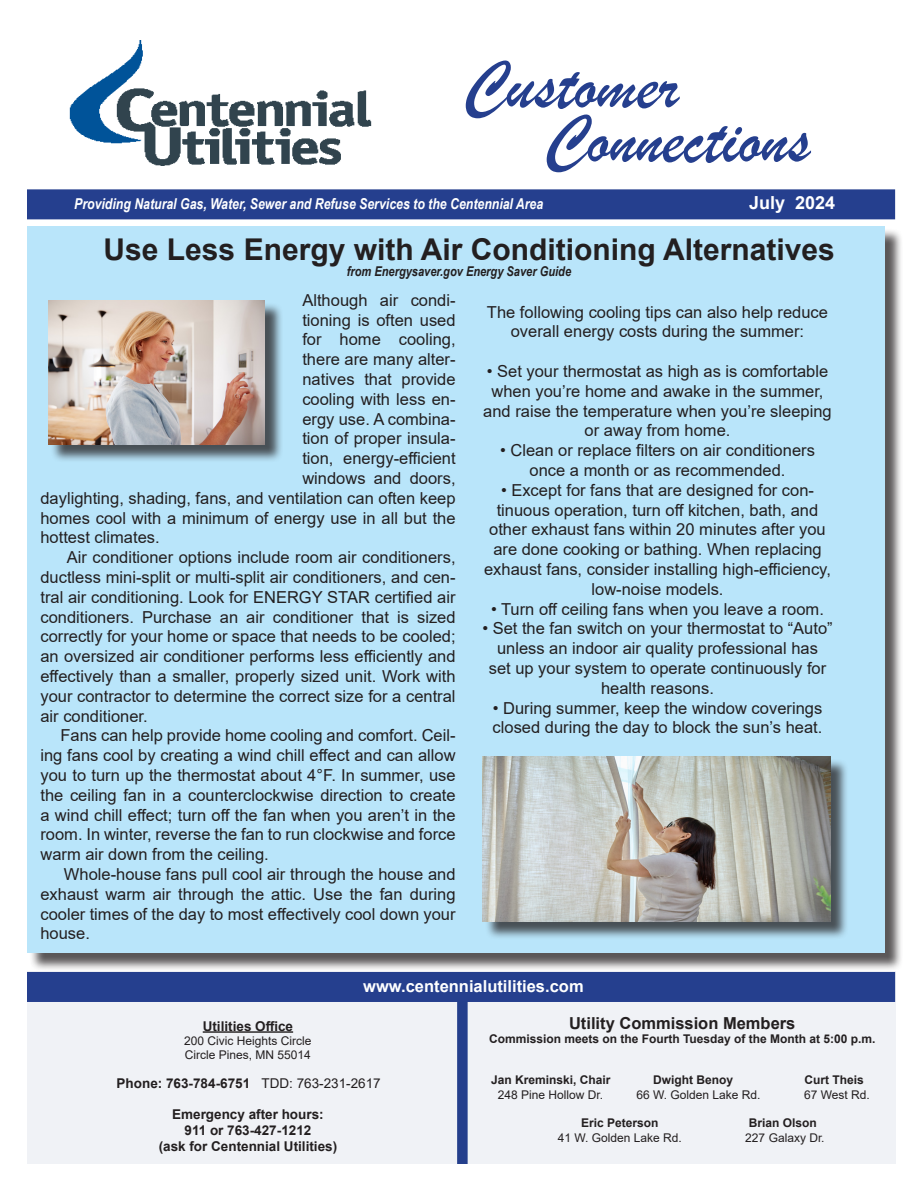
<style>
.page{position:relative;width:918px;height:1188px;background:#fff}
.page>*{position:absolute;margin:0;border:0;box-sizing:border-box;transform-origin:0 0}
.t1{font:72px "Brush Script";color:#253f8e}
.t2{font:700 30px "Arial";color:#231f20}
.t3{font:700 18px "Arial";color:#fff}
.t4{font:16.5px/19.8px "Arial";color:#231f20;text-align:center}
.t5{font:700 16.5px "Arial";color:#fff}
.t6{font:700 16.5px "Arial";color:#231f20}
.t7{font:italic 700 15px "Arial Narrow";color:#fff}
.t8{font:700 13.5px "Arial";color:#231f20}
.t9{font:italic 700 13.5px "Arial Narrow";color:#231f20}
.t10{font:700 12px "Arial";color:#231f20}
.t11{font:12px "Arial";color:#231f20}
.s1{font-weight:400}
</style>
<div class="page">
<div style="left:29px;top:228px;width:874px;height:743px;background:#231f20;opacity:.75"></div>
<div style="left:27px;top:226px;width:857px;height:727px;background:#b9e5fa"></div>
<div style="left:27px;top:189px;width:868px;height:30px;background:#253f8e"></div>
<img style="left:69px;top:41px;width:302px;height:124px">
<div style="left:27px;top:972px;width:868px;height:192px;background:#f0f2f6"></div>
<div style="left:27px;top:972px;width:868px;height:30px;background:#253f8e"></div>
<hr style="left:203px;top:1031px;width:90px;height:2px;background:#231f20">
<div style="left:50px;top:302px;width:233px;height:161px;background:#231f20;opacity:.75"></div>
<img style="left:48px;top:300px;width:217px;height:145px">
<div style="left:484px;top:759px;width:365px;height:182px;background:#231f20;opacity:.75"></div>
<img style="left:482px;top:757px;width:349px;height:165px">
<p class="t1" style="left:463px;top:41px;width:217px">Customer</p>
<p class="t1" style="left:544px;top:95px;width:268px">Connections</p>
<p class="t3" style="left:749px;top:190px;width:88px">July 2024</p>
<p class="t7" style="left:74px;top:192px;width:471px">Providing Natural Gas, Water, Sewer and Refuse Services to the Centennial Area</p>
<p class="t2" style="left:104px;top:228px;width:733px">Use Less Energy with Air Conditioning Alternatives</p>
<p class="t9" style="left:347px;top:261px;width:226px">from Energysaver.gov Energy Saver Guide</p>
<p class="t4" style="left:302px;top:290px;width:155px">Although air condi-</p>
<p class="t4" style="left:302px;top:310px;width:155px">tioning is often used</p>
<p class="t4" style="left:302px;top:330px;width:155px">for home cooling,</p>
<p class="t4" style="left:302px;top:349px;width:155px">there are many alter-</p>
<p class="t4" style="left:302px;top:369px;width:155px">natives that provide</p>
<p class="t4" style="left:302px;top:389px;width:155px">cooling with less en-</p>
<p class="t4" style="left:302px;top:409px;width:155px">ergy use. A combina-</p>
<p class="t4" style="left:302px;top:429px;width:155px">tion of proper insula-</p>
<p class="t4" style="left:302px;top:448px;width:155px">tion, energy-efficient</p>
<p class="t4" style="left:302px;top:468px;width:155px">windows and doors,</p>
<p class="t4" style="left:40px;top:488px;width:417px">daylighting, shading, fans, and ventilation can often keep</p>
<p class="t4" style="left:40px;top:508px;width:417px">homes cool with a minimum of energy use in all but the</p>
<p class="t4" style="left:40px;top:528px;width:121px">hottest climates.</p>
<p class="t4" style="left:40px;top:547px;width:417px;text-align:justify;text-indent:26px">Air conditioner options include room air conditioners, ductless mini-split or multi-split air conditioners, and cen&shy;tral air conditioning. Look for ENERGY STAR certified air conditioners. Purchase an air conditioner that is sized correctly for your home or space that needs to be cooled; an oversized air conditioner performs less efficiently and effectively than a smaller, properly sized unit. Work with your contractor to determine the correct size for a central air conditioner.</p>
<p class="t4" style="left:40px;top:726px;width:417px;text-align:justify;text-indent:20px">Fans can help provide home cooling and comfort. Ceil&shy;ing fans cool by creating a wind chill effect and can allow you to turn up the thermostat about 4°F. In summer, use the ceiling fan in a counterclockwise direction to create a wind chill effect; turn off the fan when you aren’t in the room. In winter, reverse the fan to run clockwise and force warm air down from the ceiling.</p>
<p class="t4" style="left:40px;top:864px;width:417px;text-align:justify;text-indent:24px">Whole-house fans pull cool air through the house and exhaust warm air through the attic. Use the fan during cooler times of the day to most effectively cool down your house.</p>
<p class="t4" style="left:487px;top:302px;width:343px">The following cooling tips can also help reduce overall energy costs during the summer:</p>
<p class="t4" style="left:483px;top:361px;width:350px">• Set your thermostat as high as is comfortable when you’re home and awake in the summer, and raise the temperature when you’re sleeping or away from home.</p>
<p class="t4" style="left:500px;top:440px;width:316px">• Clean or replace filters on air conditioners once a month or as recommended.</p>
<p class="t4" style="left:484px;top:480px;width:348px">• Except for fans that are designed for con&shy;tinuous operation, turn off kitchen, bath, and other exhaust fans within 20 minutes after you are done cooking or bathing. When replacing exhaust fans, consider installing high-efficiency, low-noise models.</p>
<p class="t4" style="left:491px;top:599px;width:334px">• Turn off ceiling fans when you leave a room.</p>
<p class="t4" style="left:482px;top:619px;width:352px">• Set the fan switch on your thermostat to “Auto” unless an indoor air quality professional has<br>set up your system to operate continuously for health reasons.</p>
<p class="t4" style="left:493px;top:698px;width:331px;text-align:left">• During summer, keep the window coverings closed during the day to block the sun’s heat.</p>
<p class="t8" style="left:203px;top:1016px;width:92px">Utilities Office</p>
<p class="t11" style="left:184px;top:1033px;width:129px">200 Civic Heights Circle</p>
<p class="t11" style="left:185px;top:1047px;width:128px">Circle Pines, MN 55014</p>
<p class="t5" style="left:363px;top:974px;width:222px">www.centennialutilities.com</p>
<p class="t6" style="left:569px;top:1012px;width:228px">Utility Commission Members</p>
<p class="t10" style="left:489px;top:1031px;width:388px">Commission meets on the Fourth Tuesday of the Month at 5:00 p.m.</p>
<p class="t8" style="left:117px;top:1074px;width:266px">Phone: 763-784-6751 <span class="s1">TDD: 763-231-2617</span></p>
<p class="t8" style="left:172px;top:1105px;width:153px">Emergency after hours:</p>
<p class="t8" style="left:185px;top:1121px;width:128px">911 or 763-427-1212</p>
<p class="t8" style="left:159px;top:1137px;width:180px">(ask for Centennial Utilities)</p>
<p class="t10" style="left:491px;top:1072px;width:121px">Jan Kreminski, Chair</p>
<p class="t10" style="left:653px;top:1072px;width:82px">Dwight Benoy</p>
<p class="t10" style="left:805px;top:1072px;width:61px">Curt Theis</p>
<p class="t11" style="left:498px;top:1086px;width:107px">248 Pine Hollow Dr.</p>
<p class="t11" style="left:637px;top:1086px;width:126px">66 W. Golden Lake Rd.</p>
<p class="t11" style="left:804px;top:1086px;width:67px">67 West Rd.</p>
<p class="t10" style="left:581px;top:1115px;width:79px">Eric Peterson</p>
<p class="t10" style="left:749px;top:1115px;width:70px">Brian Olson</p>
<p class="t11" style="left:558px;top:1129px;width:126px">41 W. Golden Lake Rd.</p>
<p class="t11" style="left:745px;top:1129px;width:81px">227 Galaxy Dr.</p>
</div>
